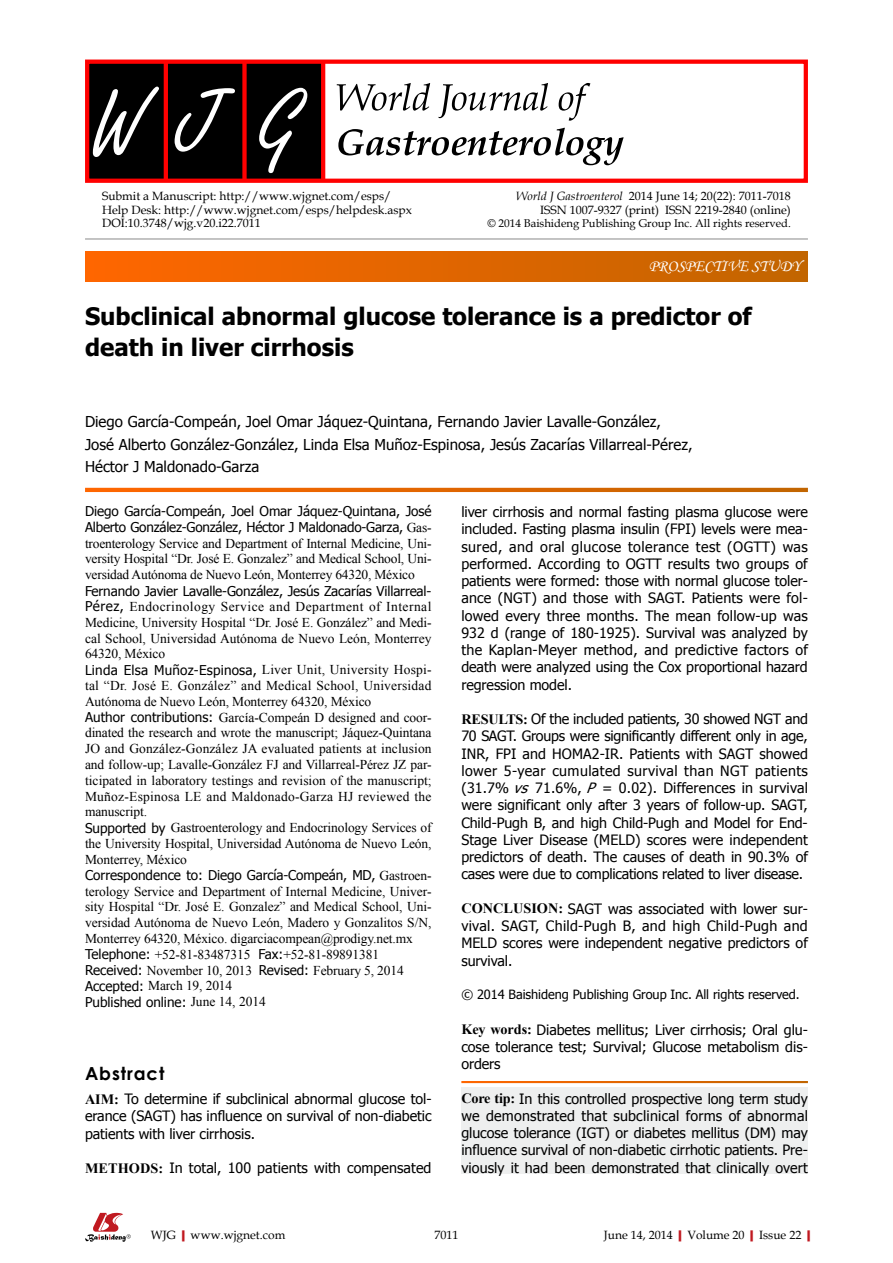
<style>
.page{position:relative;width:893px;height:1263px;background:#fff}
.page>*{position:absolute;margin:0;border:0;box-sizing:border-box;transform-origin:0 0}
.t1{font:700 24px/31.5px "Tahoma";color:#000}
.t2{font:700 18px "Century Gothic";letter-spacing:.05em;color:#000}
.t3{font:16.5px "Monotype Corsiva";color:#fff}
.t4{font:15px/22.5px "Tahoma";color:#000}
.t5{font:14.25px/17.2px "Tahoma";letter-spacing:-.005em;color:#000;text-align:justify}
.t6{font:13.5px/15.8px "Times New Roman";letter-spacing:-.01em;color:#000}
.t7{font:12.75px "Tahoma";letter-spacing:-.005em;color:#000}
.t8{font:12px/13.5px "Book Antiqua";color:#000}
.t9{font:11.25px "Book Antiqua";color:#000}
.s1{font-style:italic}
.s2{font-family:"Tahoma"}
.s3{font-family:"Times New Roman";font-weight:700}
.s4{font-weight:700;color:#c01920}
</style>
<div class="page">
<div style="left:85px;top:252px;width:723px;height:29px;background:linear-gradient(to right,#f60,#c16500)"></div>
<hr style="left:85px;top:239px;width:723px;height:1px;background:#898989">
<div style="left:87px;top:61px;width:236px;height:121px;background:#000"></div>
<hr style="left:164px;top:61px;width:4px;height:121px;background:#f00">
<div style="left:242px;top:61px;width:5px;height:121px;background:#f00"></div>
<hr style="left:321px;top:61px;width:4px;height:121px;background:#f00">
<div style="left:85px;top:60px;width:723px;height:123px;border:4px solid #f00"></div>
<svg style="left:259px;top:88px;width:48px;height:85px"></svg>
<svg style="left:175px;top:88px;width:60px;height:64px"></svg>
<svg style="left:93px;top:87px;width:66px;height:70px"></svg>
<svg style="left:337px;top:83px;width:253px;height:38px"></svg>
<svg style="left:338px;top:128px;width:286px;height:37px"></svg>
<svg style="left:85px;top:488px;width:723px;height:4px;background:#e06500"></svg>
<svg style="left:85px;top:1213px;width:46px;height:29px"></svg>
<div style="left:461px;top:1087px;width:347px;height:86px;background:#eeefef"></div>
<p class="t8" style="left:102px;top:189px;width:311px">Submit a Manuscript: http://www.wjgnet.com/esps/<br>Help Desk: http://www.wjgnet.com/esps/helpdesk.aspx<br>DOI:10.3748/wjg.v20.i22.7011</p>
<p class="t8" style="left:516px;top:189px;width:276px;text-align:right"><span class="s1">World J Gastroenterol</span> 2014 June 14; 20(22): 7011-7018<br>ISSN 1007-9327 (print) ISSN 2219-2840 (online)</p>
<p class="t9" style="left:487px;top:215px;width:305px">© 2014 Baishideng Publishing Group Inc. All rights reserved.</p>
<p class="t3" style="left:649px;top:256px;width:153px">PROSPECTIVE STUDY</p>
<p class="t1" style="left:85px;top:298px;width:668px">Subclinical abnormal glucose tolerance is a predictor of death in liver cirrhosis</p>
<p class="t4" style="left:85px;top:410px;width:609px">Diego García-Compeán, Joel Omar Jáquez-Quintana, Fernando Javier Lavalle-González,<br>José Alberto González-González, Linda Elsa Muñoz-Espinosa, Jesús Zacarías Villarreal-Pérez,<br>Héctor J Maldonado-Garza</p>
<p class="t6" style="left:85px;top:504px;width:348px"><span class="s2">Diego García-Compeán, Joel Omar Jáquez-Quintana, José Alberto González-González, Héctor J Maldonado-Garza,</span> Gas&shy;troenterology Service and Department of Internal Medicine, Uni&shy;versity Hospital “Dr. José E. Gonzalez” and Medical School, Uni&shy;versidad Autónoma de Nuevo León, Monterrey 64320, México <span class="s2">Fernando Javier Lavalle-González, Jesús Zacarías Villarreal-Pérez,</span> Endocrinology Service and Department of Internal Medicine, University Hospital “Dr. José E. González” and Medi&shy;cal School, Universidad Autónoma de Nuevo León, Monterrey 64320, México<br><span class="s2">Linda Elsa Muñoz-Espinosa,</span> Liver Unit, University Hospi&shy;tal “Dr. José E. González” and Medical School, Universidad Autónoma de Nuevo León, Monterrey 64320, México<br><span class="s2">Author contributions:</span> García-Compeán D designed and coor&shy;dinated the research and wrote the manuscript; Jáquez-Quintana JO and González-González JA evaluated patients at inclusion and follow-up; Lavalle-González FJ and Villarreal-Pérez JZ par&shy;ticipated in laboratory testings and revision of the manuscript; Muñoz-Espinosa LE and Maldonado-Garza HJ reviewed the manuscript.<br><span class="s2">Supported by</span> Gastroenterology and Endocrinology Services of the University Hospital, Universidad Autónoma de Nuevo León, Monterrey, México<br><span class="s2">Correspondence to: Diego García-Compeán, MD,</span> Gastroen&shy;terology Service and Department of Internal Medicine, Univer&shy;sity Hospital “Dr. José E. Gonzalez” and Medical School, Uni&shy;versidad Autónoma de Nuevo León, Madero y Gonzalitos S/N, Monterrey 64320, México. digarciacompean@prodigy.net.mx <span class="s2">Telephone:</span> +52-81-83487315 <span class="s2">Fax:</span>+52-81-89891381<br><span class="s2">Received:</span> November 10, 2013 <span class="s2">Revised:</span> February 5, 2014<br><span class="s2">Accepted:</span> March 19, 2014<br><span class="s2">Published online:</span> June 14, 2014</p>
<p class="t5" style="left:461px;top:503px;width:348px">liver cirrhosis and normal fasting plasma glucose were included. Fasting plasma insulin (FPI) levels were mea&shy;sured, and oral glucose tolerance test (OGTT) was performed. According to OGTT results two groups of patients were formed: those with normal glucose toler&shy;ance (NGT) and those with SAGT. Patients were fol&shy;lowed every three months. The mean follow-up was 932 d (range of 180-1925). Survival was analyzed by the Kaplan-Meyer method, and predictive factors of death were analyzed using the Cox proportional hazard regression model.</p>
<p class="t5" style="left:461px;top:710px;width:348px"><span class="s3">RESULTS:</span> Of the included patients, 30 showed NGT and 70 SAGT. Groups were significantly different only in age, INR, FPI and HOMA2-IR. Patients with SAGT showed lower 5-year cumulated survival than NGT patients (31.7% <span class="s1">vs</span> 71.6%, <span class="s1">P</span> = 0.02). Differences in survival were significant only after 3 years of follow-up. SAGT, Child-Pugh B, and high Child-Pugh and Model for End-Stage Liver Disease (MELD) scores were independent predictors of death. The causes of death in 90.3% of cases were due to complications related to liver disease.</p>
<p class="t5" style="left:461px;top:899px;width:348px"><span class="s3">CONCLUSION:</span> SAGT was associated with lower sur&shy;vival. SAGT, Child-Pugh B, and high Child-Pugh and MELD scores were independent negative predictors of survival.</p>
<p class="t7" style="left:461px;top:986px;width:340px">© 2014 Baishideng Publishing Group Inc. All rights reserved.</p>
<p class="t5" style="left:461px;top:1020px;width:348px"><span class="s3">Key words:</span> Diabetes mellitus; Liver cirrhosis; Oral glu&shy;cose tolerance test; Survival; Glucose metabolism dis&shy;orders</p>
<p class="t5" style="left:461px;top:1089px;width:348px"><span class="s3">Core tip:</span> In this controlled prospective long term study we demonstrated that subclinical forms of abnormal glucose tolerance (IGT) or diabetes mellitus (DM) may influence survival of non-diabetic cirrhotic patients. Pre&shy;viously it had been demonstrated that clinically overt</p>
<p class="t2" style="left:85px;top:1060px;width:81px">Abstract</p>
<p class="t5" style="left:85px;top:1089px;width:348px"><span class="s3">AIM:</span> To determine if subclinical abnormal glucose tol&shy;erance (SAGT) has influence on survival of non-diabetic patients with liver cirrhosis.</p>
<p class="t5" style="left:85px;top:1158px;width:348px"><span class="s3">METHODS:</span> In total, 100 patients with compensated</p>
<p class="t8" style="left:151px;top:1227px;width:136px">WJG<span class="s4">|</span>www.wjgnet.com</p>
<p class="t8" style="left:434px;top:1227px;width:25px">7011</p>
<p class="t8" style="left:604px;top:1227px;width:214px">June 14, 2014<span class="s4">|</span>Volume 20<span class="s4">|</span>Issue 22<span class="s4">|</span></p>
</div>
